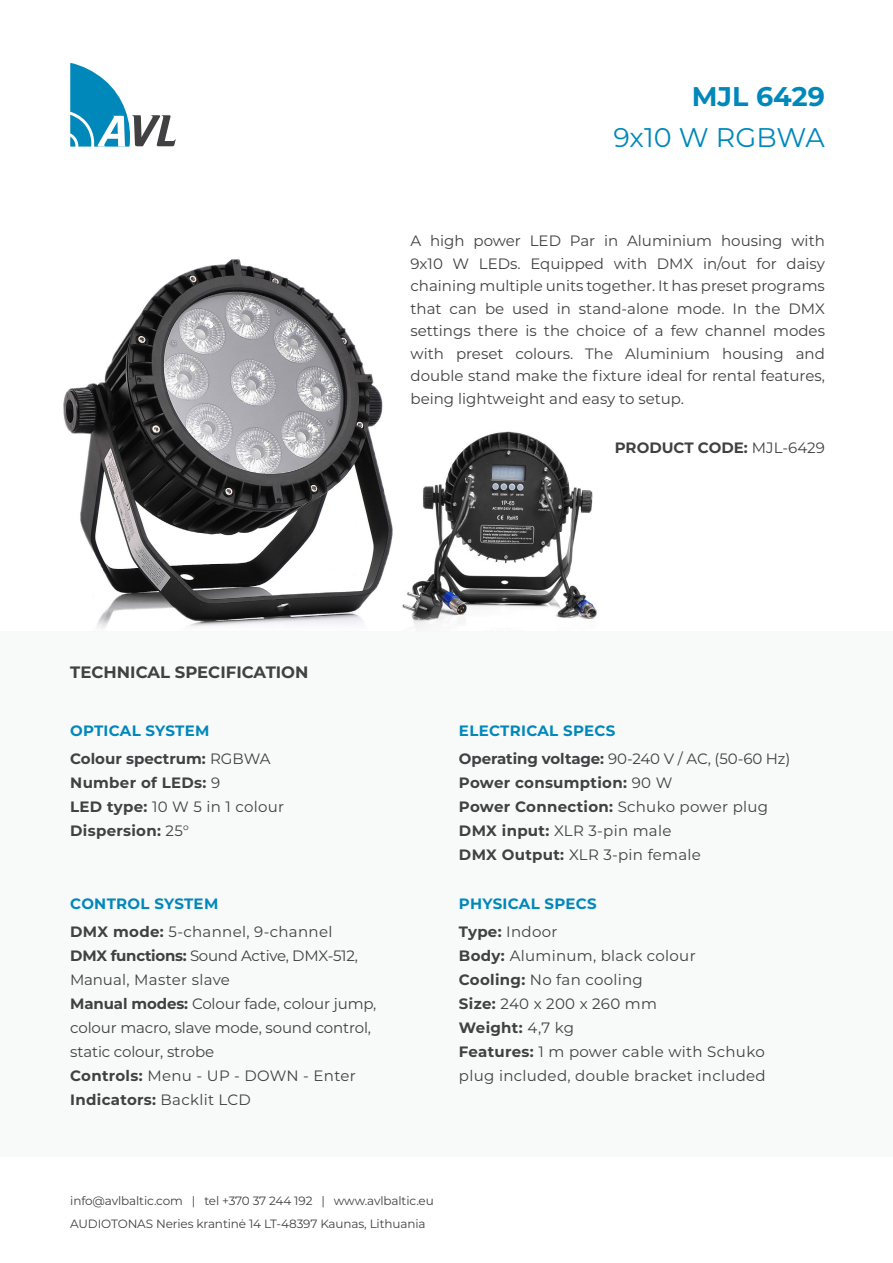
<style>
.page{position:relative;width:893px;height:1263px;background:#fff}
.page>*{position:absolute;margin:0;border:0;box-sizing:border-box;transform-origin:0 0}
.t1{font:27px "Montserrat";color:#08b}
.t2{font:700 27px "Montserrat";color:#08b}
.t3{font:700 16.5px "Montserrat";color:#414042}
.t4{font:15px/22.5px "Montserrat";color:#414042}
.t5{font:15px/24px "Montserrat";letter-spacing:.02em;color:#414042}
.t6{font:700 15px/24px "Montserrat";letter-spacing:.02em;color:#414042}
.t7{font:700 15px/28.2px "Montserrat";color:#414042}
.t8{font:700 15px/28.2px "Montserrat";letter-spacing:.02em;color:#08b}
.t9{font:12px/22.5px "Montserrat";letter-spacing:-.01em;color:#414042}
.s1{font-weight:400}
.s2{color:#08b}
.s3{font-weight:700;color:#08b}
.s4{font-weight:700}
.s5{color:#414042}
.s6{font-weight:400;color:#414042}
</style>
<div class="page">
<img style="left:63px;top:259px;width:330px;height:370px">
<div style="left:0;top:631px;width:893px;height:526px;background:#f8f9f9"></div>
<svg style="left:70px;top:63px;width:106px;height:84px"></svg>
<img style="left:402px;top:431px;width:195px;height:198px">
<h1 class="t2" style="left:692px;top:77px;width:135px">MJL 6429</h1>
<h1 class="t1" style="left:613px;top:118px;width:213px">9x10 W RGBWA</h1>
<p class="t4" style="left:410px;top:229px;width:416px;text-align:justify">A high power LED Par in Aluminium housing with 9x10 W LEDs. Equipped with DMX in/out for daisy chaining multiple units together. It has preset programs that can be used in stand-alone mode. In the DMX settings there is the choice of a few channel modes with preset colours. The Aluminium housing and double stand make the fixture ideal for rental features, being lightweight and easy to setup.</p>
<p class="t7" style="left:615px;top:433px;width:212px">PRODUCT CODE: <span class="s1">MJL-6429</span></p>
<p class="t3" style="left:70px;top:660px;width:240px">TECHNICAL SPECIFICATION</p>
<p class="t7" style="left:70px;top:715px;width:202px"><span class="s2">OPTICAL SYSTEM<br></span>Colour spectrum: <span class="s1">RGBWA</span></p>
<p class="t6" style="left:70px;top:770px;width:215px">Number of LEDs: <span class="s1">9<br></span>LED type: <span class="s1">10 W 5 in 1 colour<br></span>Dispersion: <span class="s1">25°</span></p>
<p class="t5" style="left:70px;top:889px;width:264px;line-height:28.2px"><span class="s3">CONTROL SYSTEM<br></span><span class="s4">DMX mode:</span> 5-channel, 9-channel</p>
<p class="t4" style="left:70px;top:943px;width:308px;line-height:24px"><span class="s4">DMX functions:</span> Sound Active, DMX-512,<br>Manual, Master slave<br><span class="s4">Manual modes:</span> Colour fade, colour jump, colour macro, slave mode, sound control, static colour, strobe<br><span class="s4">Controls:</span> Menu - UP - DOWN - Enter<br><span class="s4">Indicators:</span> Backlit LCD</p>
<p class="t4" style="left:459px;top:716px;width:333px;line-height:28.2px"><span class="s3">ELECTRICAL SPECS<br></span><span class="s4">Operating voltage:</span> 90-240 V / AC, (50-60 Hz)</p>
<p class="t6" style="left:459px;top:770px;width:311px">Power consumption: <span class="s1">90 W<br></span>Power Connection: <span class="s1">Schuko power plug<br></span>DMX input: <span class="s1">XLR 3-pin male<br></span>DMX Output: <span class="s1">XLR 3-pin female</span></p>
<p class="t8" style="left:459px;top:889px;width:139px">PHYSICAL SPECS<br><span class="s5">Type:</span> <span class="s6">Indoor</span></p>
<p class="t5" style="left:459px;top:943px;width:308px"><span class="s4">Body:</span> Aluminum, black colour<br><span class="s4">Cooling:</span> No fan cooling<br><span class="s4">Size:</span> 240 x 200 x 260 mm<br><span class="s4">Weight:</span> 4,7 kg<br><span class="s4">Features:</span> 1 m power cable with Schuko plug included, double bracket included</p>
<p class="t9" style="left:70px;top:1189px;width:365px">info@avlbaltic.com | tel +370 37 244 192 | www.avlbaltic.eu<br>AUDIOTONAS Neries krantinė 14 LT-48397 Kaunas, Lithuania</p>
</div>
